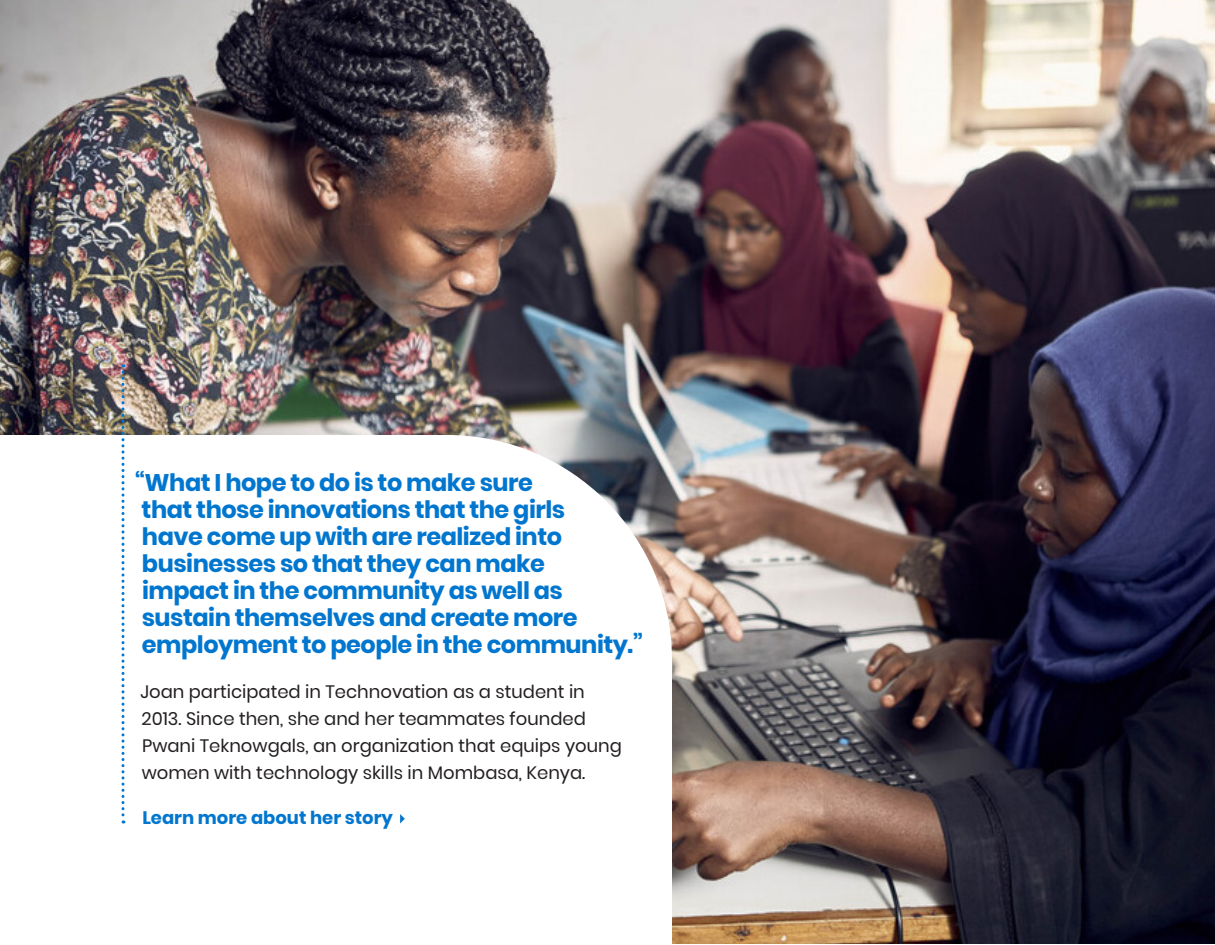
<style>
.page{position:relative;width:1215px;height:945px;background:#fff}
.page>*{position:absolute;margin:0;border:0;box-sizing:border-box;transform-origin:0 0}
.t1{font:700 24px/27px "Poppins";letter-spacing:-.02em;color:#0076cf}
.t2{font:18px/27px "Poppins";color:#231f20}
.t3{font:700 18px "Poppins";color:#0076cf}
</style>
<div class="page">
<img style="left:0;top:0;width:1215px;height:944px">
<svg style="left:0;top:435px;width:672px;height:509px"></svg>
<svg style="left:400px;top:814px;width:5px;height:9px"></svg>
<svg style="left:122px;top:364px;width:2px;height:459px"></svg>
<p class="t1" style="left:135px;top:469px;width:510px">“What I hope to do is to make sure<br>that those innovations that the girls<br>have come up with are realized into businesses so that they can make<br>impact in the community as well as sustain themselves and create more employment to people in the community.”</p>
<p class="t2" style="left:140px;top:678px;width:483px">Joan participated in Technovation as a student in 2013. Since then, she and her teammates founded Pwani Teknowgals, an organization that equips young women with technology skills in Mombasa, Kenya.</p>
<p class="t3" style="left:142px;top:807px;width:252px">Learn more about her story</p>
</div>
